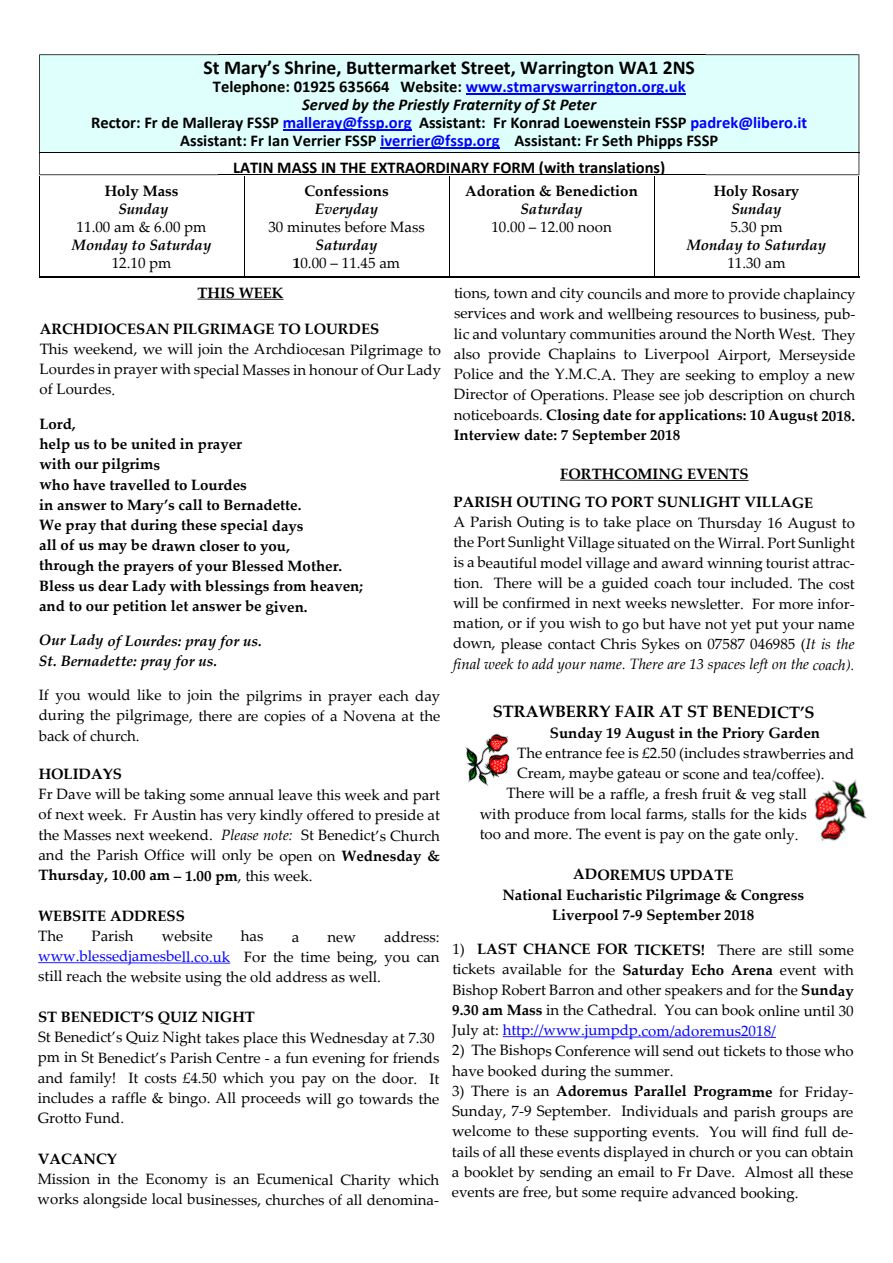
<style>
.page{position:relative;width:893px;height:1263px;background:#fff}
.page>*{position:absolute;margin:0;border:0;box-sizing:border-box;transform-origin:0 0}
.t1{font:700 19.65px "Calibri";color:#000}
.t2{font:700 16.5px/18px "Calibri";color:#000;text-align:center}
.t3{font:700 16.5px "Palatino Linotype";color:#000}
.t4{font:15px/20.2px "Palatino Linotype";color:#000;text-align:justify}
.t5{font:700 15px/20.2px "Palatino Linotype";color:#000}
.t6{font:italic 700 15px/20.1px "Palatino Linotype";color:#000}
.s1{color:#00f}
.s2{font-style:italic}
.s3{font-weight:700;font-style:italic}
.s4{font-weight:700}
</style>
<div class="page">
<div style="left:39px;top:55px;width:820px;height:98px;background:#dffffc"></div>
<hr style="left:466px;top:94px;width:220px;height:1px;background:#00f">
<hr style="left:283px;top:130px;width:129px;height:1px;background:#00f">
<hr style="left:380px;top:148px;width:119px;height:1px;background:#00f">
<hr style="left:219px;top:54px;width:487px;height:1px;background:#000">
<hr style="left:219px;top:153px;width:487px;height:1px;background:#000">
<hr style="left:219px;top:174px;width:487px;height:1px;background:#000">
<svg style="left:39px;top:54px;width:180px;height:121px"></svg>
<svg style="left:706px;top:54px;width:154px;height:121px"></svg>
<hr style="left:198px;top:299px;width:86px;height:1px;background:#000">
<svg style="left:38px;top:962px;width:192px;height:1px"></svg>
<svg style="left:560px;top:480px;width:188px;height:1px"></svg>
<svg style="left:503px;top:1036px;width:273px;height:2px"></svg>
<hr style="left:39px;top:276px;width:205px;height:2px;background:#000">
<hr style="left:244px;top:276px;width:205px;height:2px;background:#000">
<hr style="left:449px;top:276px;width:205px;height:2px;background:#000">
<hr style="left:654px;top:276px;width:205px;height:2px;background:#000">
<hr style="left:39px;top:176px;width:1px;height:102px;background:#000">
<hr style="left:244px;top:176px;width:1px;height:100px;background:#000">
<hr style="left:449px;top:176px;width:1px;height:100px;background:#000">
<hr style="left:654px;top:176px;width:1px;height:100px;background:#000">
<hr style="left:859px;top:176px;width:1px;height:102px;background:#000">
<img style="left:814px;top:779px;width:53px;height:62px">
<img style="left:465px;top:733px;width:45px;height:53px">
<h1 class="t1" style="left:204px;top:60px;width:493px">St Mary’s Shrine, Buttermarket Street, Warrington WA1 2NS</h1>
<p class="t2" style="left:91px;top:79px;width:718px">Telephone: 01925 635664 Website: <span class="s1">www.stmaryswarrington.org.uk<br></span><span class="s2">Served by the Priestly Fraternity of St Peter<br></span>Rector: Fr de Malleray FSSP <span class="s1">malleray@fssp.org</span> Assistant: Fr Konrad Loewenstein FSSP <span class="s1">padrek@libero.it </span>Assistant: Fr Ian Verrier FSSP <span class="s1">iverrier@fssp.org</span> Assistant: Fr Seth Phipps FSSP</p>
<p class="t2" style="left:233px;top:159px;width:434px">LATIN MASS IN THE EXTRAORDINARY FORM (with translations)</p>
<p class="t5" style="left:105px;top:182px;width:75px">Holy Mass</p>
<p class="t6" style="left:118px;top:200px;width:52px">Sunday</p>
<p class="t4" style="left:77px;top:218px;width:131px">11.00 am &amp; 6.00 pm</p>
<p class="t6" style="left:72px;top:236px;width:141px">Monday to Saturday</p>
<p class="t4" style="left:112px;top:254px;width:61px">12.10 pm</p>
<p class="t5" style="left:304px;top:182px;width:86px">Confessions</p>
<p class="t6" style="left:315px;top:200px;width:65px">Everyday</p>
<p class="t4" style="left:268px;top:218px;width:158px">30 minutes before Mass</p>
<p class="t4" style="left:293px;top:238px;width:109px;line-height:18px;text-align:center"><span class="s3">Saturday<br></span><span class="s4">1</span>0.00 – 11.45 am</p>
<p class="t5" style="left:198px;top:284px;width:87px">THIS WEEK</p>
<p class="t5" style="left:40px;top:320px;width:341px">ARCHDIOCESAN PILGRIMAGE TO LOURDES</p>
<p class="t4" style="left:40px;top:341px;width:403px">This weekend, we will join the Archdiocesan Pilgrimage to Lourdes in prayer with special Masses in honour of Our Lady of Lourdes.</p>
<p class="t5" style="left:39px;top:415px;width:326px">Lord,<br>help us to be united in prayer<br>with our pilgrims<br>who have travelled to Lourdes<br>in answer to Mary’s call to Bernadette.<br>We pray that during these special days<br>all of us may be drawn closer to you,<br>through the prayers of your Blessed Mother.<br>Bless us dear Lady with blessings from heaven; and to our petition let answer be given.</p>
<p class="t6" style="left:39px;top:632px;width:224px">Our Lady of Lourdes: pray for us.<br>St. Bernadette: pray for us.</p>
<p class="t4" style="left:39px;top:687px;width:403px">If you would like to join the pilgrims in prayer each day during the pilgrimage, there are copies of a Novena at the back of church.</p>
<p class="t5" style="left:39px;top:765px;width:85px">HOLIDAYS</p>
<p class="t4" style="left:38px;top:786px;width:403px">Fr Dave will be taking some annual leave this week and part of next week. Fr Austin has very kindly offered to preside at the Masses next weekend. <span class="s2">Please note:</span> St Benedict’s Church and the Parish Office will only be open on <span class="s4">Wednesday &amp; Thursday, 10.00 am – 1.00 pm</span>, this week.</p>
<p class="t5" style="left:38px;top:907px;width:148px">WEBSITE ADDRESS</p>
<p class="t4" style="left:38px;top:927px;width:27px">The</p>
<p class="t4" style="left:92px;top:927px;width:43px">Parish</p>
<p class="t4" style="left:162px;top:928px;width:52px">website</p>
<p class="t4" style="left:241px;top:928px;width:24px">has</p>
<p class="t4" style="left:292px;top:928px;width:9px">a</p>
<p class="t4" style="left:328px;top:928px;width:30px">new</p>
<p class="t4" style="left:38px;top:928px;width:403px;text-indent:346px">address: <span class="s1">www.blessedjamesbell.co.uk</span> For the time being, you can still reach the website using the old address as well.</p>
<p class="t5" style="left:38px;top:1009px;width:218px">ST BENEDICT’S QUIZ NIGHT</p>
<p class="t4" style="left:38px;top:1029px;width:403px;text-align:left">St Benedict’s Quiz Night takes place this Wednesday at 7.30 pm in St Benedict’s Parish Centre - a fun evening for friends and family! It costs £4.50 which you pay on the door. It includes a raffle &amp; bingo. All proceeds will go towards the Grotto Fund.</p>
<p class="t5" style="left:38px;top:1150px;width:81px">VACANCY</p>
<p class="t4" style="left:38px;top:1171px;width:403px">Mission in the Economy is an Ecumenical Charity which works alongside local businesses, churches of all denomina-</p>
<p class="t5" style="left:465px;top:182px;width:174px">Adoration &amp; Benediction</p>
<p class="t6" style="left:521px;top:200px;width:63px">Saturday</p>
<p class="t4" style="left:491px;top:218px;width:122px">10.00 – 12.00 noon</p>
<p class="t5" style="left:714px;top:182px;width:87px">Holy Rosary</p>
<p class="t6" style="left:731px;top:200px;width:52px">Sunday</p>
<p class="t4" style="left:730px;top:218px;width:54px">5.30 pm</p>
<p class="t6" style="left:687px;top:236px;width:141px">Monday to Saturday</p>
<p class="t4" style="left:727px;top:254px;width:60px">11.30 am</p>
<p class="t4" style="left:454px;top:285px;width:403px">tions, town and city councils and more to provide chaplaincy services and work and wellbeing resources to business, pub&shy;lic and voluntary communities around the North West. They also provide Chaplains to Liverpool Airport, Merseyside Police and the Y.M.C.A. They are seeking to employ a new Director of Operations. Please see job description on church noticeboards. <span class="s4">Closing date for applications: 10 August 2018.<br>Interview date: 7 September 2018</span></p>
<p class="t5" style="left:454px;top:461px;width:361px;line-height:28.3px;text-indent:107px">FORTHCOMING EVENTS<br>PARISH OUTING TO PORT SUNLIGHT VILLAGE</p>
<p class="t4" style="left:453px;top:514px;width:403px">A Parish Outing is to take place on Thursday 16 August to the Port Sunlight Village situated on the Wirral. Port Sunlight is a beautiful model village and award winning tourist attrac&shy;tion. There will be a guided coach tour included. The cost will be confirmed in next weeks newsletter. For more infor&shy;mation, or if you wish to go but have not yet put your name down, please contact Chris Sykes on 07587 046985 (<span class="s2">It is the final week to add your name. There are 13 spaces left on the coach).</span></p>
<p class="t3" style="left:493px;top:705px;width:323px">STRAWBERRY FAIR AT ST BENEDICT’S</p>
<p class="t5" style="left:550px;top:724px;width:272px">Sunday 19 August in the Priory Garden</p>
<p class="t4" style="left:517px;top:745px;width:339px">The entrance fee is £2.50 (includes strawberries and</p>
<p class="t4" style="left:517px;top:765px;width:309px">Cream, maybe gateau or scone and tea/coffee).</p>
<p class="t4" style="left:507px;top:785px;width:302px">There will be a raffle, a fresh fruit &amp; veg stall</p>
<p class="t4" style="left:480px;top:805px;width:328px">with produce from local farms, stalls for the kids</p>
<p class="t4" style="left:480px;top:826px;width:320px">too and more. The event is pay on the gate only.</p>
<p class="t5" style="left:502px;top:866px;width:303px;text-align:center">ADOREMUS UPDATE<br>National Eucharistic Pilgrimage &amp; Congress<br>Liverpool 7-9 September 2018</p>
<p class="t4" style="left:452px;top:941px;width:403px">1) <span class="s4">LAST CHANCE FOR TICKETS!</span> There are still some tickets available for the <span class="s4">Saturday Echo Arena</span> event with Bishop Robert Barron and other speakers and for the <span class="s4">Sunday 9.30 am Mass</span> in the Cathedral. You can book online until 30<br>July at: <span class="s1">http://www.jumpdp.com/adoremus2018/</span></p>
<p class="t4" style="left:452px;top:1042px;width:403px">2) The Bishops Conference will send out tickets to those who have booked during the summer.</p>
<p class="t4" style="left:452px;top:1083px;width:403px">3) There is an <span class="s4">Adoremus Parallel Programme</span> for Friday-Sunday, 7-9 September. Individuals and parish groups are welcome to these supporting events. You will find full de&shy;tails of all these events displayed in church or you can obtain a booklet by sending an email to Fr Dave. Almost all these events are free, but some require advanced booking.</p>
</div>
